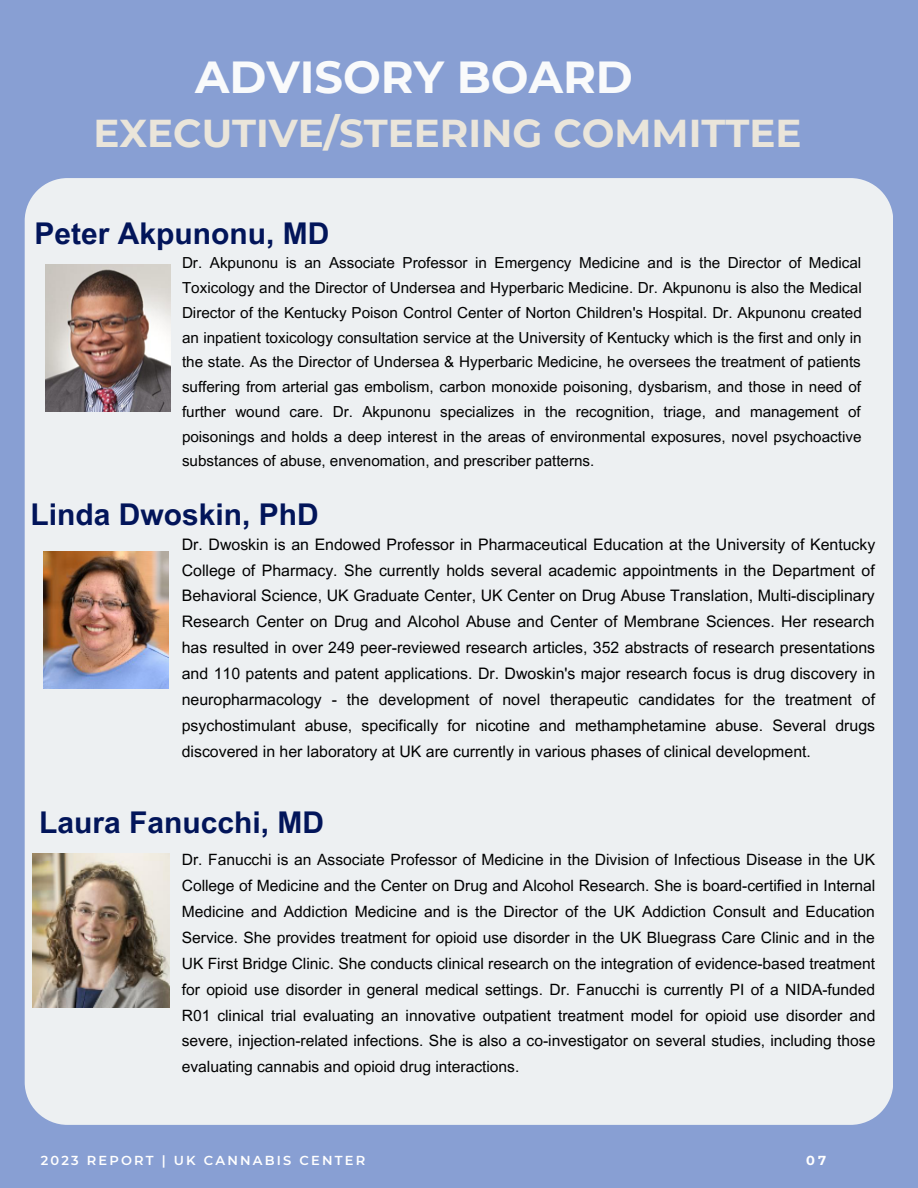
<style>
.page{position:relative;width:918px;height:1188px;background:#889fd3}
.page>*{position:absolute;margin:0;border:0;box-sizing:border-box;transform-origin:0 0}
.t1{font:700 44.85px "Montserrat";color:#f9fafb}
.t2{font:700 38.85px "Montserrat";color:#eae5da}
.t3{font:700 30px "Arial MT Pro";color:#02155a}
.t4{font:15.9px/25.8px "Arial MT Pro";color:#000;text-align:justify}
.t5{font:15.6px/25.8px "Arial MT Pro";color:#000;text-align:justify}
.t6{font:15.15px/24.8px "Arial MT Pro";color:#000;text-align:justify}
.t7{font:600 13.05px "Montserrat";letter-spacing:.17em;color:#fff}
.t8{font:700 13.05px "Montserrat";color:#fff}
</style>
<div class="page">
<div style="left:25px;top:178px;width:868px;height:947px;background:#edf0f2"></div>
<img style="left:46px;top:264px;width:124px;height:148px">
<img style="left:43px;top:552px;width:125px;height:137px">
<img style="left:33px;top:853px;width:137px;height:154px">
<p class="t1" style="left:195px;top:50px;width:439px">ADVISORY BOARD</p>
<p class="t2" style="left:93px;top:110px;width:709px">EXECUTIVE/STEERING COMMITTEE</p>
<p class="t3" style="left:35px;top:222px;width:296px">Peter Akpunonu, MD</p>
<p class="t6" style="left:182px;top:253px;width:681px">Dr. Akpunonu is an Associate Professor in Emergency Medicine and is the Director of Medical Toxicology and the Director of Undersea and Hyperbaric Medicine. Dr. Akpunonu is also the Medical Director of the Kentucky Poison Control Center of Norton Children's Hospital. Dr. Akpunonu created an inpatient toxicology consultation service at the University of Kentucky which is the first and only in the state. As the Director of Undersea &amp; Hyperbaric Medicine, he oversees the treatment of patients suffering from arterial gas embolism, carbon monoxide poisoning, dysbarism, and those in need of further wound care. Dr. Akpunonu specializes in the recognition, triage, and management of poisonings and holds a deep interest in the areas of environmental exposures, novel psychoactive substances of abuse, envenomation, and prescriber patterns.</p>
<p class="t3" style="left:31px;top:503px;width:290px">Linda Dwoskin, PhD</p>
<p class="t4" style="left:182px;top:533px;width:695px">Dr. Dwoskin is an Endowed Professor in Pharmaceutical Education at the University of Kentucky College of Pharmacy. She currently holds several academic appointments in the Department of Behavioral Science, UK Graduate Center, UK Center on Drug Abuse Translation, Multi-disciplinary Research Center on Drug and Alcohol Abuse and Center of Membrane Sciences. Her research has resulted in over 249 peer-reviewed research articles, 352 abstracts of research presentations and 110 patents and patent applications. Dr. Dwoskin's major research focus is drug discovery in neuropharmacology - the development of novel therapeutic candidates for the treatment of psychostimulant abuse, specifically for nicotine and methamphetamine abuse. Several drugs discovered in her laboratory at UK are currently in various phases of clinical development.</p>
<p class="t3" style="left:39px;top:811px;width:286px">Laura Fanucchi, MD</p>
<p class="t5" style="left:182px;top:849px;width:695px">Dr. Fanucchi is an Associate Professor of Medicine in the Division of Infectious Disease in the UK College of Medicine and the Center on Drug and Alcohol Research. She is board-certified in Internal Medicine and Addiction Medicine and is the Director of the UK Addiction Consult and Education Service. She provides treatment for opioid use disorder in the UK Bluegrass Care Clinic and in the UK First Bridge Clinic. She conducts clinical research on the integration of evidence-based treatment for opioid use disorder in general medical settings. Dr. Fanucchi is currently PI of a NIDA-funded R01 clinical trial evaluating an innovative outpatient treatment model for opioid use disorder and severe, injection-related infections. She is also a co-investigator on several studies, including those evaluating cannabis and opioid drug interactions.</p>
<p class="t7" style="left:41px;top:1152px;width:326px">2023 REPORT | UK CANNABIS CENTER</p>
<p class="t8" style="left:806px;top:1152px;width:22px">07</p>
</div>
